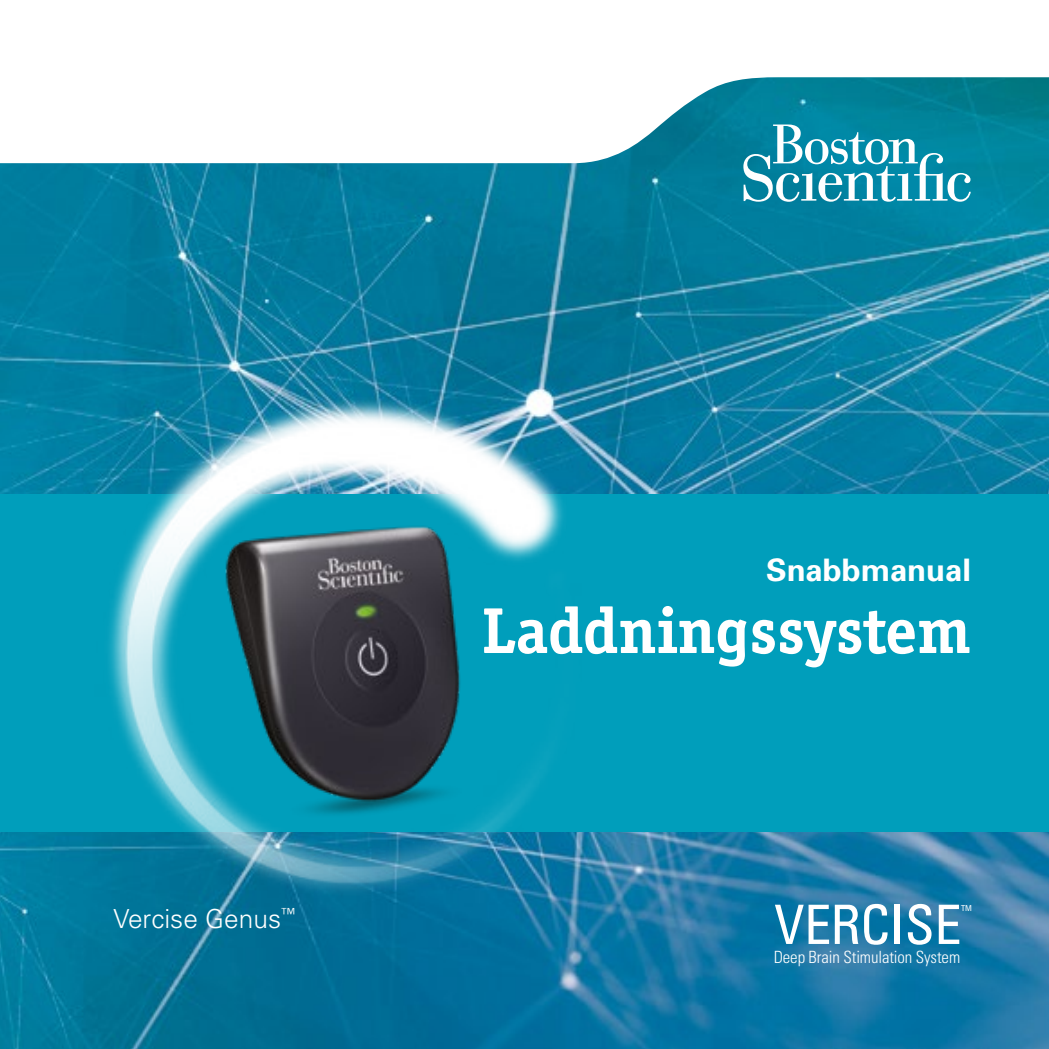
<style>
.page{position:relative;width:1049px;height:1049px;background:#fff}
.page>*{position:absolute;margin:0;border:0;box-sizing:border-box;transform-origin:0 0}
.t1{font:700 65px "Officina Ser ITC Std";color:#fff}
.t2{font:condensed 54.25px "Univers";letter-spacing:-.01em;color:#fff}
.t3{font:700 31px "Univers";color:#fff}
.t4{font:300 26.25px "Univers";color:#fff}
.t5{font:300 condensed 16.75px "Univers";letter-spacing:-.005em;color:#fff}
.t6{font:condensed 8.25px "Univers";color:#fff}
</style>
<div class="page">
<img style="left:0;top:163px;width:1049px;height:886px">
<div style="left:0;top:494px;width:1049px;height:337px;background:#009ebb"></div>
<img style="left:50px;top:353px;width:600px;height:600px">
<img style="left:181px;top:484px;width:322px;height:347px">
<svg style="left:580px;top:77px;width:469px;height:86px"></svg>
<svg style="left:743px;top:124px;width:228px;height:78px"></svg>
<h3 class="t3" style="left:766px;top:551px;width:206px">Snabbmanual</h3>
<h1 class="t1" style="left:482px;top:591px;width:490px">Laddningssystem</h1>
<h3 class="t4" style="left:113px;top:902px;width:184px">Vercise Genus<sup>™</sup></h3>
<h2 class="t2" style="left:774px;top:890px;width:189px">VERCISE</h2>
<p class="t5" style="left:774px;top:947px;width:188px">Deep Brain Stimulation System</p>
<p class="t6" style="left:961px;top:902px;width:12px">TM</p>
</div>
